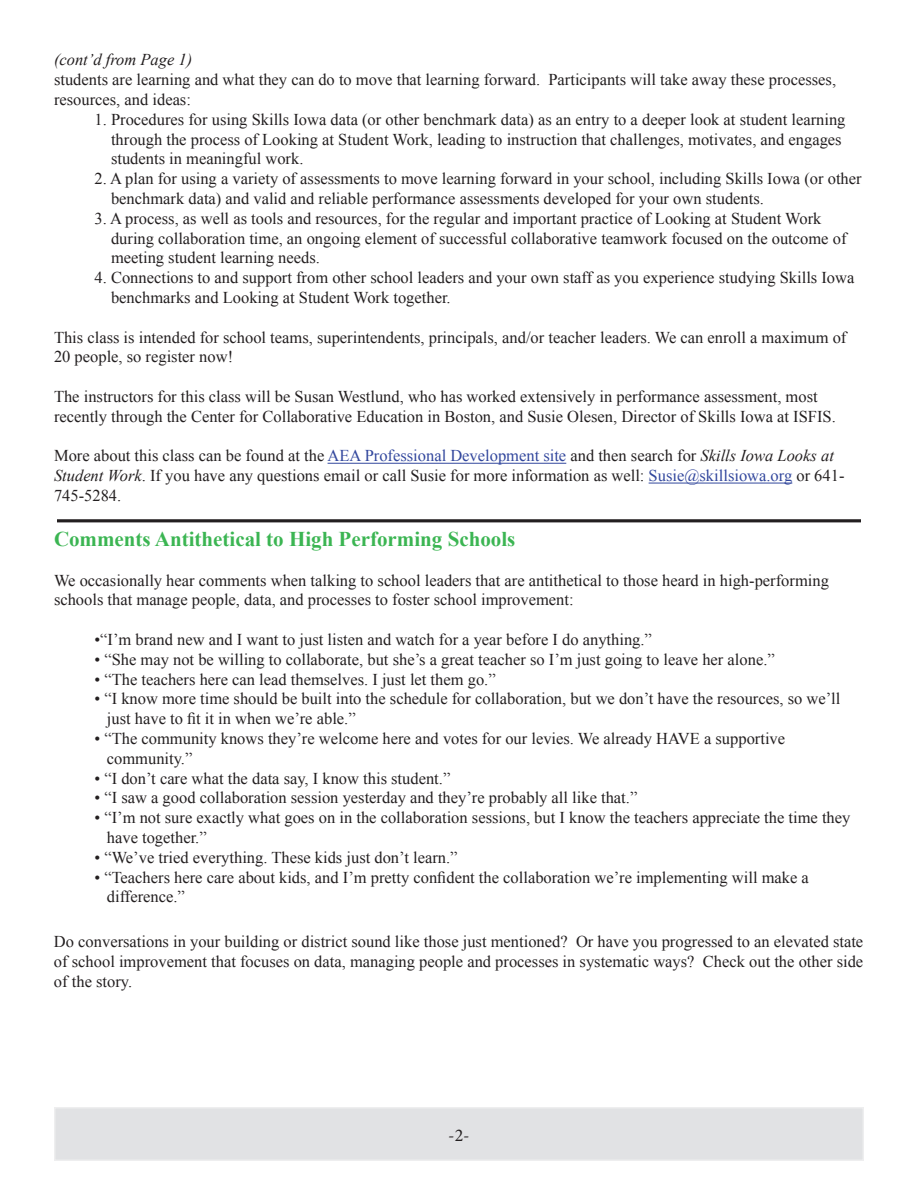
<style>
.page{position:relative;width:918px;height:1188px;background:#fff}
.page>*{position:absolute;margin:0;border:0;box-sizing:border-box;transform-origin:0 0}
.t1{font:700 21px "Times New Roman";color:#3bb552}
.t2{font:18px "Minion Pro";color:#231f20}
.t3{font:16.5px/19.8px "Times New Roman";color:#231f20}
.t4{font:italic 16.5px "Times New Roman";color:#231f20}
.s1{color:#32479d}
.s2{font-style:italic}
</style>
<div class="page">
<div style="left:55px;top:1108px;width:808px;height:52px;background:#e1e2e4"></div>
<div style="left:54px;top:1107px;width:810px;height:54px;border:2px solid #eeeeef"></div>
<hr style="left:328px;top:463px;width:238px;height:1px;background:#32479d">
<hr style="left:649px;top:483px;width:143px;height:1px;background:#32479d">
<svg style="left:57px;top:519px;width:804px;height:4px;background:#504c4d"></svg>
<p class="t4" style="left:54px;top:49px;width:140px">(cont’d from Page 1)</p>
<p class="t3" style="left:54px;top:70px;width:784px">students are learning and what they can do to move that learning forward. Participants will take away these processes, resources, and ideas:</p>
<p class="t3" style="left:111px;top:109px;width:736px;text-indent:-16px">1. Procedures for using Skills Iowa data (or other benchmark data) as an entry to a deeper look at student learning through the process of Looking at Student Work, leading to instruction that challenges, motivates, and engages students in meaningful work.</p>
<p class="t3" style="left:111px;top:169px;width:752px;text-indent:-16px">2. A plan for using a variety of assessments to move learning forward in your school, including Skills Iowa (or other benchmark data) and valid and reliable performance assessments developed for your own students.</p>
<p class="t3" style="left:111px;top:208px;width:737px;text-indent:-16px">3. A process, as well as tools and resources, for the regular and important practice of Looking at Student Work during collaboration time, an ongoing element of successful collaborative teamwork focused on the outcome of meeting student learning needs.</p>
<p class="t3" style="left:111px;top:268px;width:745px;text-indent:-16px">4. Connections to and support from other school leaders and your own staff as you experience studying Skills Iowa benchmarks and Looking at Student Work together.</p>
<p class="t3" style="left:54px;top:327px;width:794px">This class is intended for school teams, superintendents, principals, and/or teacher leaders. We can enroll a maximum of<br>20 people, so register now!</p>
<p class="t3" style="left:54px;top:386px;width:783px">The instructors for this class will be Susan Westlund, who has worked extensively in performance assessment, most recently through the Center for Collaborative Education in Boston, and Susie Olesen, Director of Skills Iowa at ISFIS.</p>
<p class="t3" style="left:54px;top:446px;width:792px">More about this class can be found at the <span class="s1">AEA Professional Development site</span> and then search for <span class="s2">Skills Iowa Looks at<br>Student Work</span>. If you have any questions email or call Susie for more information as well: <span class="s1">Susie@skillsiowa.org</span> or 641-<br>745-5284.</p>
<p class="t1" style="left:54px;top:525px;width:463px">Comments Antithetical to High Performing Schools</p>
<p class="t3" style="left:54px;top:570px;width:776px">We occasionally hear comments when talking to school leaders that are antithetical to those heard in high-performing schools that manage people, data, and processes to foster school improvement:</p>
<p class="t3" style="left:95px;top:629px;width:559px">•“I’m brand new and I want to just listen and watch for a year before I do anything.”</p>
<p class="t3" style="left:95px;top:649px;width:682px">• “She may not be willing to collaborate, but she’s a great teacher so I’m just going to leave her alone.”</p>
<p class="t3" style="left:95px;top:669px;width:403px">• “The teachers here can lead themselves. I just let them go.”</p>
<p class="t3" style="left:107px;top:689px;width:735px;text-indent:-12px">• “I know more time should be built into the schedule for collaboration, but we don’t have the resources, so we’ll just have to fit it in when we’re able.”</p>
<p class="t3" style="left:107px;top:728px;width:680px;text-indent:-12px">• “The community knows they’re welcome here and votes for our levies. We already HAVE a supportive community.”</p>
<p class="t3" style="left:95px;top:768px;width:357px">• “I don’t care what the data say, I know this student.”</p>
<p class="t3" style="left:95px;top:788px;width:544px">• “I saw a good collaboration session yesterday and they’re probably all like that.”</p>
<p class="t3" style="left:107px;top:808px;width:745px;text-indent:-12px">• “I’m not sure exactly what goes on in the collaboration sessions, but I know the teachers appreciate the time they have together.”</p>
<p class="t3" style="left:95px;top:847px;width:365px">• “We’ve tried everything. These kids just don’t learn.”</p>
<p class="t3" style="left:107px;top:867px;width:704px;text-indent:-12px">• “Teachers here care about kids, and I’m pretty confident the collaboration we’re implementing will make a difference.”</p>
<p class="t3" style="left:54px;top:932px;width:811px;text-align:justify">Do conversations in your building or district sound like those just mentioned? Or have you progressed to an elevated state of school improvement that focuses on data, managing people and processes in systematic ways? Check out the other side of the story.</p>
<p class="t2" style="left:448px;top:1123px;width:23px">-2-</p>
</div>
